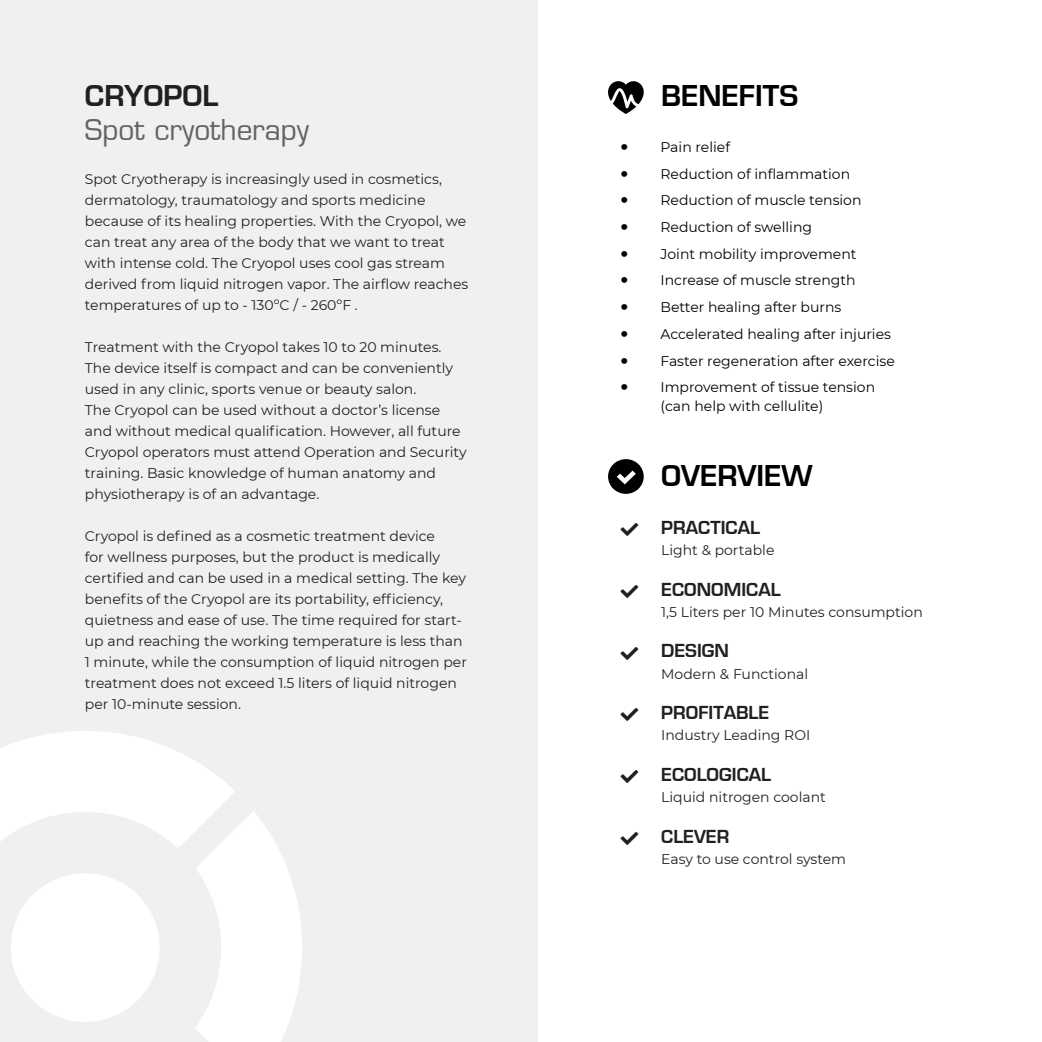
<style>
.page{position:relative;width:1042px;height:1042px;background:#fff}
.page>*{position:absolute;margin:0;border:0;box-sizing:border-box;transform-origin:0 0}
.t1{font:700 28px "Euromode";color:#000}
.t2{font:28px "Euromode Plain";color:#636366}
.t3{font:700 28px "Euromode";color:#231f20}
.t4{font:700 17.5px "Euromode";color:#231f20}
.t5{font:14px/21px "Montserrat";color:#231f20}
.t6{font:14px/19.2px "Montserrat";color:#000}
.s1{font-weight:900;font-size:17.5px}
</style>
<div class="page">
<div style="left:0;top:0;width:538px;height:1042px;background:#eff0f1"></div>
<svg style="left:0;top:731px;width:235px;height:291px;fill:#fff"></svg>
<svg style="left:195px;top:811px;width:107px;height:231px"></svg>
<svg style="left:608px;top:81px;width:36px;height:33px"></svg>
<svg style="left:608px;top:459px;width:36px;height:35px"></svg>
<h1 class="t3" style="left:85px;top:80px;width:135px">CRYOPOL</h1>
<h1 class="t2" style="left:85px;top:118px;width:226px">Spot cryotherapy</h1>
<p class="t5" style="left:85px;top:169px;width:385px">Spot Cryotherapy is increasingly used in cosmetics, dermatology, traumatology and sports medicine because of its healing properties. With the Cryopol, we can treat any area of the body that we want to treat with intense cold. The Cryopol uses cool gas stream derived from liquid nitrogen vapor. The airflow reaches temperatures of up to - 130ºC / - 260ºF .</p>
<p class="t5" style="left:85px;top:337px;width:383px">Treatment with the Cryopol takes 10 to 20 minutes.<br>The device itself is compact and can be conveniently used in any clinic, sports venue or beauty salon.<br>The Cryopol can be used without a doctor’s license and without medical qualification. However, all future Cryopol operators must attend Operation and Security training. Basic knowledge of human anatomy and physiotherapy is of an advantage.</p>
<p class="t5" style="left:85px;top:525px;width:383px">Cryopol is defined as a cosmetic treatment device<br>for wellness purposes, but the product is medically certified and can be used in a medical setting. The key benefits of the Cryopol are its portability, efficiency, quietness and ease of use. The time required for start&shy;up and reaching the working temperature is less than 1 minute, while the consumption of liquid nitrogen per treatment does not exceed 1.5 liters of liquid nitrogen per 10-minute session.</p>
<h1 class="t1" style="left:661px;top:80px;width:139px">BENEFITS</h1>
<p class="t6" style="left:621px;top:138px;width:111px"><span class="s1">•</span> Pain relief</p>
<p class="t6" style="left:621px;top:163px;width:231px"><span class="s1">•</span> Reduction of inflammation</p>
<p class="t6" style="left:621px;top:191px;width:242px"><span class="s1">•</span> Reduction of muscle tension</p>
<p class="t6" style="left:621px;top:218px;width:193px"><span class="s1">•</span> Reduction of swelling</p>
<p class="t6" style="left:621px;top:245px;width:237px"><span class="s1">•</span> Joint mobility improvement</p>
<p class="t6" style="left:621px;top:271px;width:236px"><span class="s1">•</span> Increase of muscle strength</p>
<p class="t6" style="left:621px;top:298px;width:222px"><span class="s1">•</span> Better healing after burns</p>
<p class="t6" style="left:621px;top:325px;width:272px"><span class="s1">•</span> Accelerated healing after injuries</p>
<p class="t6" style="left:621px;top:351px;width:276px"><span class="s1">•</span> Faster regeneration after exercise</p>
<p class="t6" style="left:660px;top:378px;width:216px;text-indent:-40px"><span class="s1">•</span> Improvement of tissue tension (can help with cellulite)</p>
<h1 class="t1" style="left:661px;top:459px;width:153px">OVERVIEW</h1>
<p class="t4" style="left:661px;top:517px;width:100px">PRACTICAL</p>
<p class="t5" style="left:661px;top:540px;width:115px">Light &amp; portable</p>
<p class="t4" style="left:661px;top:579px;width:121px">ECONOMICAL</p>
<p class="t5" style="left:661px;top:601px;width:263px">1,5 Liters per 10 Minutes consumption</p>
<p class="t4" style="left:661px;top:641px;width:69px">DESIGN</p>
<p class="t5" style="left:661px;top:663px;width:149px">Modern &amp; Functional</p>
<p class="t4" style="left:661px;top:703px;width:110px">PROFITABLE</p>
<p class="t5" style="left:661px;top:725px;width:151px">Industry Leading ROI</p>
<p class="t4" style="left:661px;top:765px;width:111px">ECOLOGICAL</p>
<p class="t5" style="left:661px;top:787px;width:166px">Liquid nitrogen coolant</p>
<p class="t4" style="left:661px;top:827px;width:70px">CLEVER</p>
<p class="t5" style="left:661px;top:849px;width:186px">Easy to use control system</p>
</div>
